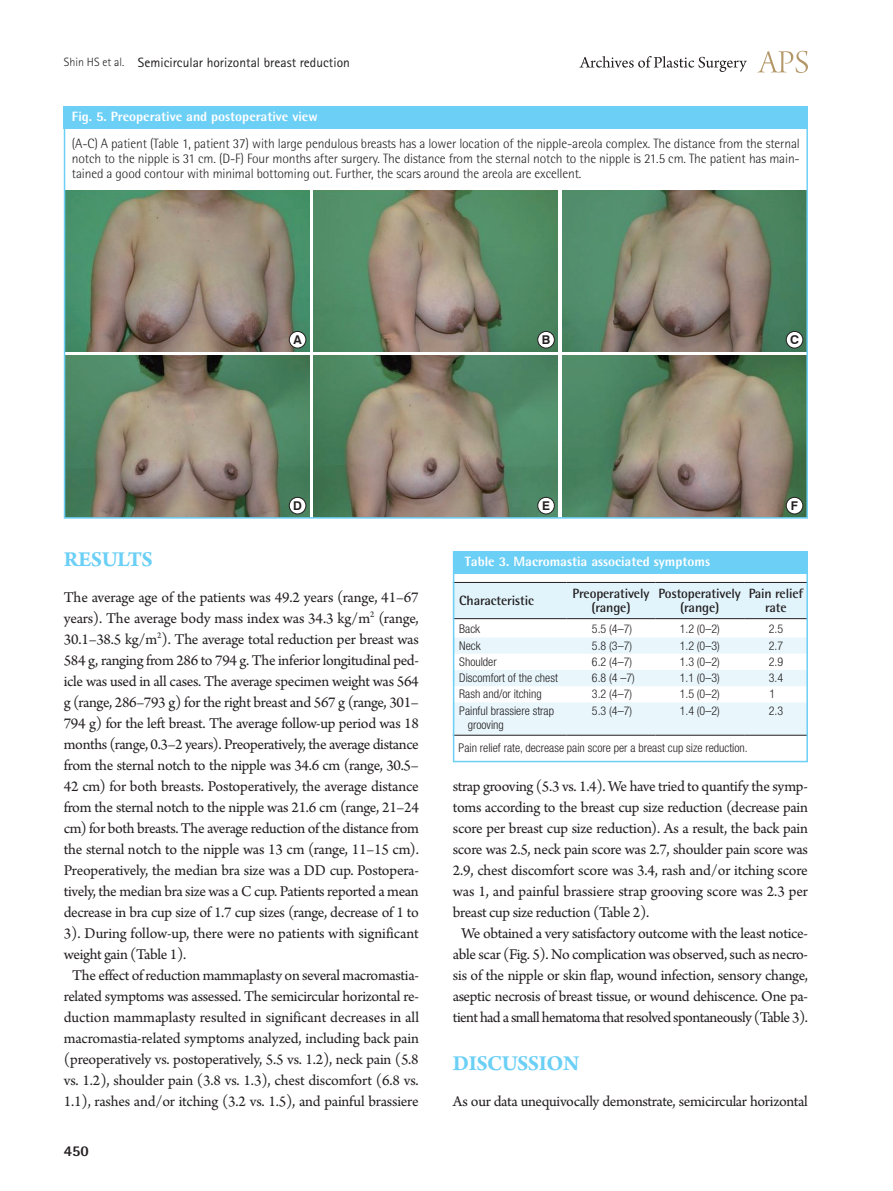
<style>
.page{position:relative;width:893px;height:1191px;background:#fff}
.page>*{position:absolute;margin:0;border:0;box-sizing:border-box;transform-origin:0 0}
.대제목{font:700 22.5px "Arno Pro";letter-spacing:-.02em;color:#6bcff6}
.본문{font:15.75px/21px "Arno Pro";letter-spacing:-.02em;color:#231f20;text-align:justify}
.t1{font:800 15px "Rotis Semi Sans Std";color:#231f20}
.그림설명{font:300 13.5px/15px "Rotis Semi Sans Std";letter-spacing:-.01em;color:#231f20;text-align:justify}
.표그림제목{font:800 13.5px "Rotis Semi Sans Std";color:#fff}
.표열제목{font:700 13.5px/14.2px "Rotis Semi Sans Std";letter-spacing:-.01em;color:#231f20;text-align:center}
.t2{font:13.5px "Rotis Sans Serif Std";color:#231f20}
.t3{font:700 12.15px "Swiss 721 BT";color:#231f20}
.표본문{font:300 condensed 12px/14.4px "Helvetica Neue LT Std";color:#231f20}
.s1{font-weight:300;font-size:12px}
</style>
<div class="page">
<svg style="left:757px;top:51px;width:51px;height:22px"></svg>
<svg style="left:579px;top:56px;width:168px;height:16px"></svg>
<svg style="left:456px;top:583px;width:349px;height:152px"></svg>
<hr style="left:453px;top:582px;width:114px;height:1px;background:#231f20">
<hr style="left:567px;top:582px;width:88px;height:1px;background:#231f20">
<hr style="left:655px;top:582px;width:89px;height:1px;background:#231f20">
<hr style="left:744px;top:582px;width:64px;height:1px;background:#231f20">
<hr style="left:453px;top:618px;width:114px;height:1px;background:#231f20">
<hr style="left:567px;top:618px;width:88px;height:1px;background:#231f20">
<hr style="left:655px;top:618px;width:89px;height:1px;background:#231f20">
<hr style="left:744px;top:618px;width:64px;height:1px;background:#231f20">
<hr style="left:453px;top:735px;width:114px;height:1px;background:#231f20">
<hr style="left:567px;top:735px;width:88px;height:1px;background:#231f20">
<hr style="left:655px;top:735px;width:89px;height:1px;background:#231f20">
<hr style="left:744px;top:735px;width:64px;height:1px;background:#231f20">
<div style="left:453px;top:551px;width:354px;height:22px;background:#6bcff6"></div>
<div style="left:453px;top:551px;width:355px;height:211px;border:2px solid #6bcff6"></div>
<div style="left:64px;top:106px;width:744px;height:23px;background:#6bcff6"></div>
<img style="left:67px;top:190px;width:242px;height:162px">
<img style="left:67px;top:356px;width:242px;height:159px">
<img style="left:314px;top:190px;width:244px;height:162px">
<img style="left:314px;top:356px;width:244px;height:159px">
<img style="left:562px;top:190px;width:243px;height:162px">
<img style="left:562px;top:356px;width:243px;height:159px">
<div style="left:289px;top:331px;width:17px;height:17px;background:#fff;border-radius:50%"></div>
<div style="left:289px;top:331px;width:17px;height:17px;border:1px solid #231f20;border-radius:50%"></div>
<div style="left:289px;top:497px;width:17px;height:17px;background:#fff;border-radius:50%"></div>
<div style="left:289px;top:497px;width:17px;height:17px;border:1px solid #231f20;border-radius:50%"></div>
<div style="left:538px;top:331px;width:16px;height:17px;background:#fff;border-radius:50%"></div>
<div style="left:538px;top:331px;width:17px;height:17px;border:1px solid #231f20;border-radius:50%"></div>
<div style="left:538px;top:497px;width:16px;height:17px;background:#fff;border-radius:50%"></div>
<div style="left:538px;top:497px;width:17px;height:17px;border:1px solid #231f20;border-radius:50%"></div>
<div style="left:786px;top:331px;width:17px;height:17px;background:#fff;border-radius:50%"></div>
<div style="left:786px;top:331px;width:17px;height:17px;border:1px solid #231f20;border-radius:50%"></div>
<div style="left:786px;top:497px;width:17px;height:17px;background:#fff;border-radius:50%"></div>
<div style="left:786px;top:497px;width:17px;height:17px;border:1px solid #231f20;border-radius:50%"></div>
<div style="left:64px;top:106px;width:744px;height:412px;border:2px solid #6bcff6"></div>
<p class="t2" style="left:64px;top:54px;width:288px"><span class="s1">Shin HS et al.</span> Semicircular horizontal breast reduction</p>
<p class="표그림제목" style="left:72px;top:108px;width:247px">Fig. 5. Preoperative and postoperative view</p>
<p class="그림설명" style="left:72px;top:136px;width:729px">(A-C) A patient (Table 1, patient 37) with large pendulous breasts has a lower location of the nipple-areola complex. The distance from the sternal notch to the nipple is 31 cm. (D-F) Four months after surgery. The distance from the sternal notch to the nipple is 21.5 cm. The patient has main&shy;tained a good contour with minimal bottoming out. Further, the scars around the areola are excellent.</p>
<p class="t3" style="left:293px;top:332px;width:10px">A</p>
<p class="t3" style="left:542px;top:332px;width:10px">B</p>
<p class="t3" style="left:790px;top:332px;width:10px">C</p>
<p class="t3" style="left:293px;top:498px;width:10px">D</p>
<p class="대제목" style="left:64px;top:546px;width:91px">RESULTS</p>
<p class="본문" style="left:64px;top:588px;width:357px">The average age of the patients was 49.2 years (range, 41–67 years). The average body mass index was 34.3 kg/m<sup>2</sup> (range, 30.1–38.5 kg/m<sup>2</sup>). The average total reduction per breast was 584 g, ranging from 286 to 794 g. The inferior longitudinal ped&shy;icle was used in all cases. The average specimen weight was 564 g (range, 286–793 g) for the right breast and 567 g (range, 301– 794 g) for the left breast. The average follow-up period was 18 months (range, 0.3–2 years). Preoperatively, the average distance from the sternal notch to the nipple was 34.6 cm (range, 30.5– 42 cm) for both breasts. Postoperatively, the average distance from the sternal notch to the nipple was 21.6 cm (range, 21–24 cm) for both breasts. The average reduction of the distance from the sternal notch to the nipple was 13 cm (range, 11–15 cm).<br>Preoperatively, the median bra size was a DD cup. Postopera&shy;tively, the median bra size was a C cup. Patients reported a mean decrease in bra cup size of 1.7 cup sizes (range, decrease of 1 to 3). During follow-up, there were no patients with significant weight gain (Table 1).</p>
<p class="본문" style="left:64px;top:966px;width:357px;text-align:center">The effect of reduction mammaplasty on several macromastia&shy;related symptoms was assessed. The semicircular horizontal re&shy;duction mammaplasty resulted in significant decreases in all macromastia-related symptoms analyzed, including back pain (preoperatively vs. postoperatively, 5.5 vs. 1.2), neck pain (5.8 vs. 1.2), shoulder pain (3.8 vs. 1.3), chest discomfort (6.8 vs.<br>1.1), rashes and/or itching (3.2 vs. 1.5), and painful brassiere</p>
<p class="t1" style="left:64px;top:1141px;width:27px">450</p>
<p class="t3" style="left:542px;top:498px;width:9px">E</p>
<p class="표그림제목" style="left:465px;top:553px;width:247px">Table 3. Macromastia associated symptoms</p>
<p class="t3" style="left:791px;top:498px;width:9px">F</p>
<p class="표열제목" style="left:459px;top:593px;width:76px">Characteristic</p>
<p class="표열제목" style="left:573px;top:586px;width:78px">Preoperatively (range)</p>
<p class="표열제목" style="left:659px;top:586px;width:84px">Postoperatively (range)</p>
<p class="표열제목" style="left:749px;top:586px;width:56px">Pain relief rate</p>
<p class="표본문" style="left:459px;top:621px;width:22px">Back</p>
<p class="표본문" style="left:592px;top:621px;width:42px">5.5 (4–7)</p>
<p class="표본문" style="left:680px;top:621px;width:42px">1.2 (0–2)</p>
<p class="표본문" style="left:769px;top:621px;width:16px">2.5</p>
<p class="표본문" style="left:459px;top:638px;width:23px">Neck</p>
<p class="표본문" style="left:592px;top:638px;width:42px">5.8 (3–7)</p>
<p class="표본문" style="left:680px;top:638px;width:42px">1.2 (0–3)</p>
<p class="표본문" style="left:769px;top:638px;width:16px">2.7</p>
<p class="표본문" style="left:459px;top:654px;width:39px">Shoulder</p>
<p class="표본문" style="left:592px;top:654px;width:42px">6.2 (4–7)</p>
<p class="표본문" style="left:680px;top:654px;width:42px">1.3 (0–2)</p>
<p class="표본문" style="left:769px;top:654px;width:16px">2.9</p>
<p class="표본문" style="left:459px;top:670px;width:100px">Discomfort of the chest</p>
<p class="표본문" style="left:592px;top:670px;width:45px">6.8 (4 –7)</p>
<p class="표본문" style="left:680px;top:670px;width:42px">1.1 (0–3)</p>
<p class="표본문" style="left:769px;top:670px;width:16px">3.4</p>
<p class="표본문" style="left:459px;top:686px;width:84px">Rash and/or itching</p>
<p class="표본문" style="left:592px;top:686px;width:42px">3.2 (4–7)</p>
<p class="표본문" style="left:680px;top:686px;width:42px">1.5 (0–2)</p>
<p class="표본문" style="left:769px;top:686px;width:7px">1</p>
<p class="표본문" style="left:468px;top:703px;width:88px;text-indent:-9px">Painful brassiere strap grooving</p>
<p class="표본문" style="left:592px;top:703px;width:42px">5.3 (4–7)</p>
<p class="표본문" style="left:680px;top:703px;width:42px">1.4 (0–2)</p>
<p class="표본문" style="left:769px;top:703px;width:16px">2.3</p>
<p class="표본문" style="left:459px;top:740px;width:291px">Pain relief rate, decrease pain score per a breast cup size reduction.</p>
<p class="본문" style="left:453px;top:777px;width:357px">strap grooving (5.3 vs. 1.4). We have tried to quantify the symp&shy;toms according to the breast cup size reduction (decrease pain score per breast cup size reduction). As a result, the back pain score was 2.5, neck pain score was 2.7, shoulder pain score was 2.9, chest discomfort score was 3.4, rash and/or itching score was 1, and painful brassiere strap grooving score was 2.3 per breast cup size reduction (Table 2).</p>
<p class="본문" style="left:453px;top:924px;width:357px;text-align:center">We obtained a very satisfactory outcome with the least notice&shy;able scar (Fig. 5). No complication was observed, such as necro&shy;sis of the nipple or skin flap, wound infection, sensory change, aseptic necrosis of breast tissue, or wound dehiscence. One pa&shy;tient had a small hematoma that resolved spontaneously (Table 3).</p>
<p class="대제목" style="left:453px;top:1050px;width:128px">DISCUSSION</p>
<p class="본문" style="left:453px;top:1092px;width:357px">As our data unequivocally demonstrate, semicircular horizontal</p>
</div>
